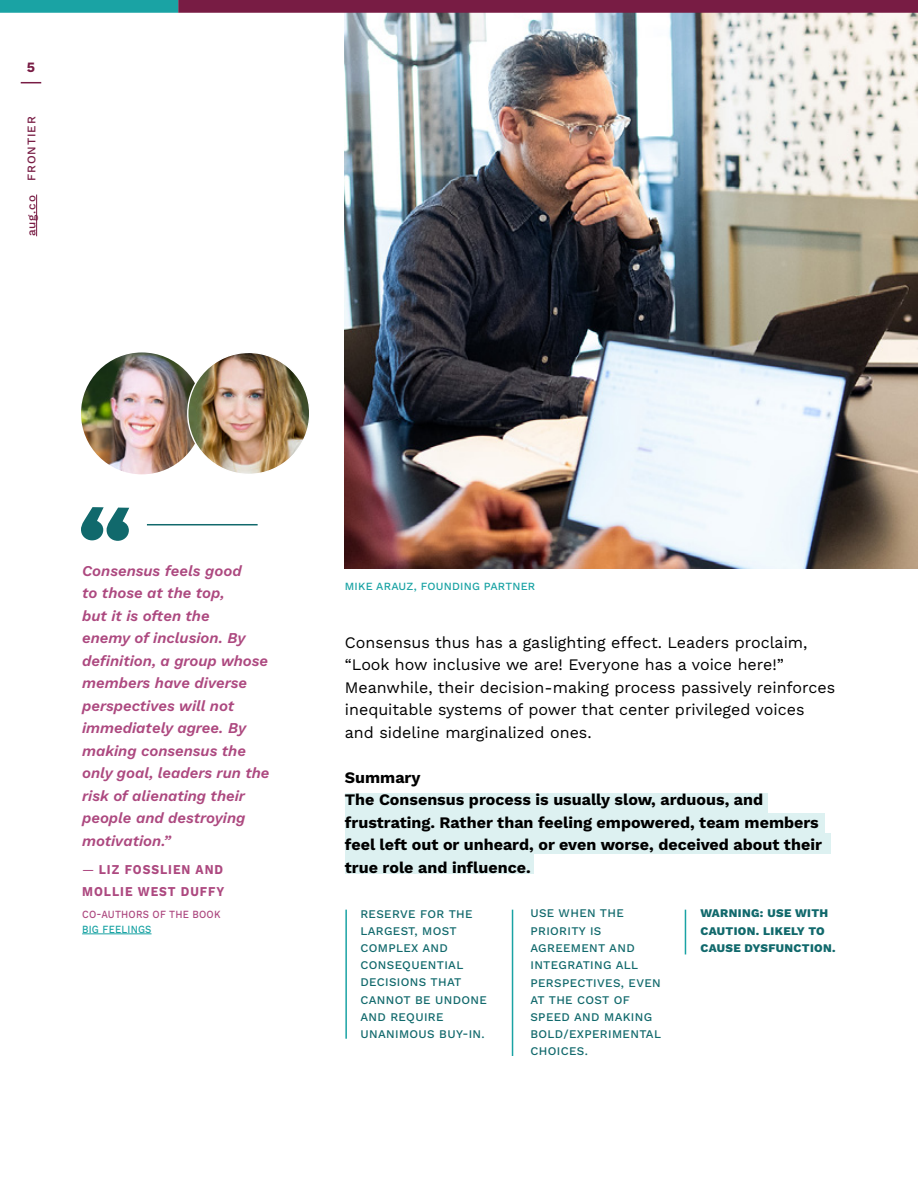
<style>
.page{position:relative;width:918px;height:1188px;background:#fff}
.page>*{position:absolute;margin:0;border:0;box-sizing:border-box;transform-origin:0 0}
.t1{font:16.05px/22.5px "Work Sans";color:#000}
.t2{font:700 16.05px/22.5px "Work Sans";color:#000}
.t3{font:italic 600 15px/22.5px "Work Sans";color:#ad4980}
.t4{font:700 14.25px "Work Sans";color:#781c44}
.t5{font:700 13.5px/22.5px "Work Sans";letter-spacing:.08em;color:#ad4980;scale:.89 1}
.t6{font:500 11.7px/17.2px "Work Sans";letter-spacing:.03em;color:#11696c}
.t7{font:800 11.7px/17.2px "Work Sans";letter-spacing:.03em;color:#11696c}
.t8{font:500 11.7px "Work Sans";letter-spacing:.07em;color:#781c44}
.t9{font:500 10.95px "Work Sans";letter-spacing:.02em;color:#1aa3a4}
.t10{font:500 10.95px "Work Sans";letter-spacing:.02em;color:#ad4980;scale:.89 1}
.t11{font:500 10.95px "Work Sans";letter-spacing:.02em;color:#1aa3a4;scale:.89 1}
.s1{font-weight:400}
</style>
<div class="page">
<svg style="left:21px;top:82px;width:20px;height:1px"></svg>
<hr style="left:36px;top:195px;width:1px;height:41px;background:#781c44">
<img style="left:345px;top:13px;width:573px;height:555px">
<div style="left:178px;top:0;width:740px;height:13px;background:#781c44"></div>
<div style="left:0;top:0;width:178px;height:13px;background:#1aa3a4"></div>
<hr style="left:345px;top:910px;width:2px;height:129px;background:#1aa3a4">
<hr style="left:512px;top:910px;width:1px;height:146px;background:#1aa3a4">
<hr style="left:685px;top:910px;width:1px;height:44px;background:#1aa3a4">
<img style="left:81px;top:352px;width:122px;height:122px;border-radius:61px">
<img style="left:188px;top:352px;width:122px;height:122px;border-radius:61px">
<hr style="left:82px;top:934px;width:70px;height:1px;background:#1aa3a4">
<svg style="left:81px;top:507px;width:48px;height:34px"></svg>
<hr style="left:147px;top:524px;width:111px;height:1px;background:#11696c">
<div style="left:345px;top:834px;width:486px;height:20px;background:#ddf1f1"></div>
<div style="left:345px;top:854px;width:189px;height:20px;background:#ddf1f1"></div>
<div style="left:345px;top:813px;width:479px;height:21px;background:#ddf1f1"></div>
<div style="left:345px;top:793px;width:423px;height:20px;background:#ddf1f1"></div>
<p class="t4" style="left:27px;top:56px;width:10px">5</p>
<p class="t8" style="left:23px;top:181px;width:66px;rotate:-90deg">FRONTIER</p>
<p class="t8" style="left:23px;top:236px;width:42px;rotate:-90deg">aug.co</p>
<p class="t3" style="left:82px;top:558px;width:189px">Consensus feels good<br>to those at the top,<br>but it is often the<br>enemy of inclusion. By definition, a group whose members have diverse perspectives will not immediately agree. By making consensus the only goal, leaders run the risk of alienating their people and destroying motivation.”</p>
<p class="t5" style="left:82px;top:857px;width:161px"><span class="s1">—</span> LIZ FOSSLIEN AND<br>MOLLIE WEST DUFFY</p>
<p class="t10" style="left:82px;top:906px;width:157px">CO-AUTHORS OF THE BOOK</p>
<p class="t11" style="left:82px;top:921px;width:79px">BIG FEELINGS</p>
<p class="t9" style="left:345px;top:578px;width:192px">MIKE ARAUZ, FOUNDING PARTNER</p>
<p class="t1" style="left:345px;top:630px;width:492px">Consensus thus has a gaslighting effect. Leaders proclaim, “Look how inclusive we are! Everyone has a voice here!” Meanwhile, their decision-making process passively reinforces inequitable systems of power that center privileged voices and sideline marginalized ones.</p>
<p class="t2" style="left:345px;top:765px;width:479px">Summary<br>The Consensus process is usually slow, arduous, and frustrating. Rather than feeling empowered, team members feel left out or unheard, or even worse, deceived about their true role and influence.</p>
<p class="t6" style="left:360px;top:904px;width:128px">RESERVE FOR THE<br>LARGEST, MOST<br>COMPLEX AND<br>CONSEQUENTIAL<br>DECISIONS THAT<br>CANNOT BE UNDONE<br>AND REQUIRE<br>UNANIMOUS BUY-IN.</p>
<p class="t6" style="left:530px;top:904px;width:132px">USE WHEN THE<br>PRIORITY IS<br>AGREEMENT AND<br>INTEGRATING ALL<br>PERSPECTIVES, EVEN<br>AT THE COST OF<br>SPEED AND MAKING<br>BOLD/EXPERIMENTAL<br>CHOICES.</p>
<p class="t7" style="left:701px;top:904px;width:137px">WARNING: USE WITH<br>CAUTION. LIKELY TO<br>CAUSE DYSFUNCTION.</p>
</div>
